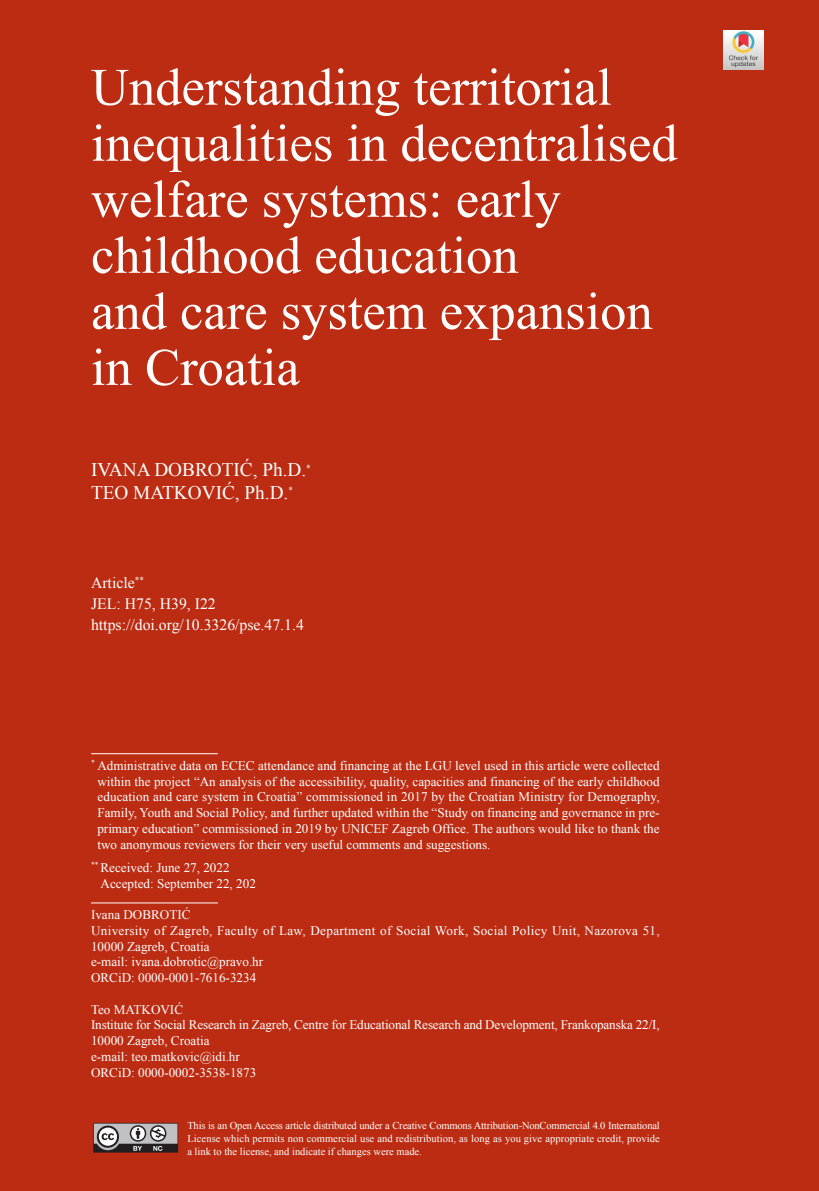
<style>
.page{position:relative;width:819px;height:1191px;background:#bc2c13}
.page>*{position:absolute;margin:0;border:0;box-sizing:border-box;transform-origin:0 0}
.naslov_glavni{font:52.5px/56px "Times New Roman";color:#fff}
.naslov_UDC{font:19.25px "Times New Roman";color:#fff}
.naslov_UDC-2{font:15.75px "Times New Roman";color:#fff}
.naslov_UDC-3{font:15.75px "Times New Roman PSMT2";color:#fff}
.fusnote_bijela_linij{font:13.12px/15.8px "Times New Roman";color:#fff;text-align:justify}
.fusnote_bez{font:13.12px/15.8px "Times New Roman";color:#fff}
.fusnote_bez-2{font:13.12px/15.8px "Times New Roman";letter-spacing:.025em;color:#fff}
.fusnote_bez-3{font:10.5px/13.1px "Times New Roman";color:#fff;text-align:justify}
.s1{font-family:"Times New Roman PSMT2"}
</style>
<div class="page">
<hr style="left:91px;top:753px;width:127px;height:1px;background:#fff">
<hr style="left:91px;top:902px;width:127px;height:1px;background:#fff">
<svg style="left:93px;top:1122px;width:85px;height:30px;background:#8b8586"></svg>
<img style="left:723px;top:30px;width:40px;height:40px">
<p class="naslov_glavni" style="left:91px;top:58px;width:588px">Understanding territorial inequalities in decentralised welfare systems: early <span class="s1">childhood education<br>and care system expansion in Croatia</span></p>
<p class="naslov_UDC" style="left:91px;top:456px;width:221px">IVANA DOBROTIĆ, Ph.D.<sup>*</sup></p>
<p class="naslov_UDC" style="left:91px;top:479px;width:203px">TEO MATKOVIĆ, Ph.D.<sup>*</sup></p>
<p class="naslov_UDC-3" style="left:91px;top:572px;width:54px">Article<sup>**</sup></p>
<p class="naslov_UDC-2" style="left:91px;top:593px;width:126px">JEL: H75, H39, I22</p>
<p class="naslov_UDC-2" style="left:91px;top:614px;width:214px">https://doi.org/10.3326/pse.47.1.4</p>
<p class="fusnote_bijela_linij" style="left:97px;top:757px;width:563px;text-indent:-6px"><sup>*</sup> Administrative data on ECEC attendance and financing at the LGU level used in this article were collected within the project “<span class="s1">An</span> analysis of the accessibility, quality, capacities and financing of the early childhood <span class="s1">education and care system in Croatia</span>” commissioned in 2017 by the Croatian Ministry for Demography, Family, Youth and Social Policy, and further updated within the “Study on financing and governance in pre&shy;primary education” commissioned in 2019 by UNICEF Zagreb Office. The authors would like to thank the two anonymous reviewers for their very useful comments and suggestions.</p>
<p class="fusnote_bez" style="left:100px;top:859px;width:157px;text-indent:-10px"><sup>**</sup> Received: June 27, 2022<br>Accepted: September 22, 202</p>
<p class="fusnote_bijela_linij" style="left:91px;top:906px;width:101px">Ivana DOBROTIĆ</p>
<p class="fusnote_bez-2" style="left:91px;top:922px;width:570px">University of Zagreb, Faculty of Law, Department of Social Work, Social Policy Unit, Nazorova 51,<br>10000 Zagreb, Croatia</p>
<p class="fusnote_bez" style="left:91px;top:953px;width:174px"><span class="s1">e-mail:</span> ivana.dobrotic@pravo.hr</p>
<p class="fusnote_bez" style="left:91px;top:969px;width:167px"><span class="s1">ORCiD:</span> 0000-0001-7616-3234</p>
<p class="fusnote_bez" style="left:91px;top:1001px;width:94px">Teo MATKOVIĆ</p>
<p class="fusnote_bez" style="left:91px;top:1016px;width:570px">Institute for Social Research in Zagreb, Centre for Educational Research and Development, Frankopanska 22/I,<br>10000 Zagreb, Croatia</p>
<p class="fusnote_bez" style="left:91px;top:1048px;width:150px"><span class="s1">e-mail:</span> teo.matkovic@idi.hr</p>
<p class="fusnote_bez" style="left:91px;top:1064px;width:167px"><span class="s1">ORCiD:</span> 0000-0002-3538-1873</p>
<p class="fusnote_bez-3" style="left:187px;top:1118px;width:474px">This is an Open Access article distributed under a Creative Commons Attribution-NonCommercial 4.0 International License which permits non commercial use and redistribution, as long as you give appropriate credit, provide a link to the license, and indicate if changes were made.</p>
</div>
